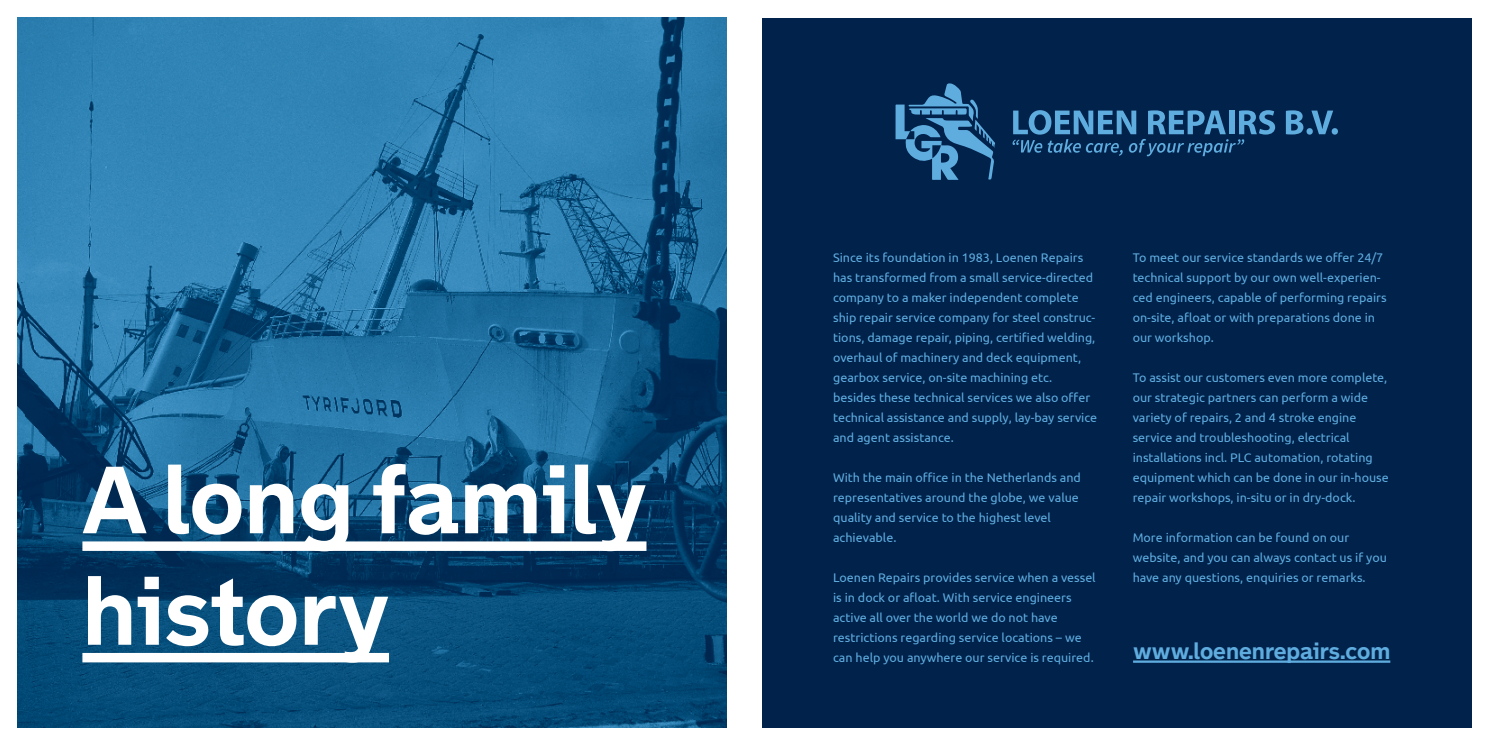
<style>
.page{position:relative;width:1489px;height:745px;background:#fff}
.page>*{position:absolute;margin:0;border:0;box-sizing:border-box;transform-origin:0 0}
.t1{font:700 92.75px/111.4px "Bolder";color:#fff}
.t2{font:700 22.5px "Bolder";color:#5facdf}
.t3{font:12.5px/20px "Ubuntu";color:#5facdf}
</style>
<div class="page">
<div style="left:762px;top:18px;width:708px;height:708px;background:#00224b"></div>
<img style="left:18px;top:18px;width:708px;height:708px">
<div style="left:82px;top:541px;width:564px;height:9px;background:#fff"></div>
<div style="left:82px;top:652px;width:307px;height:10px;background:#fff"></div>
<hr style="left:1132px;top:660px;width:258px;height:2px;background:#5facdf">
<svg style="left:895px;top:83px;width:99px;height:97px"></svg>
<svg style="left:1012px;top:110px;width:262px;height:46px"></svg>
<svg style="left:1285px;top:110px;width:52px;height:24px"></svg>
<h1 class="t1" style="left:82px;top:448px;width:566px">A long family history</h1>
<p class="t3" style="left:833px;top:248px;width:265px">Since its foundation in 1983, Loenen Repairs has transformed from a small service-directed company to a maker independent complete ship repair service company for steel construc&shy;tions, damage repair, piping, certified welding, overhaul of machinery and deck equipment, gearbox service, on-site machining etc. besides these technical services we also offer technical assistance and supply, lay-bay service and agent assistance.</p>
<p class="t3" style="left:833px;top:467px;width:249px">With the main office in the Netherlands and representatives around the globe, we value quality and service to the highest level achievable.</p>
<p class="t3" style="left:833px;top:567px;width:264px">Loenen Repairs provides service when a vessel is in dock or afloat. With service engineers active all over the world we do not have restrictions regarding service locations – we can help you anywhere our service is required.</p>
<p class="t3" style="left:1132px;top:247px;width:255px">To meet our service standards we offer 24/7 technical support by our own well-experien&shy;ced engineers, capable of performing repairs on-site, afloat or with preparations done in our workshop.</p>
<p class="t3" style="left:1132px;top:368px;width:257px">To assist our customers even more complete, our strategic partners can perform a wide variety of repairs, 2 and 4 stroke engine service and troubleshooting, electrical installations incl. PLC automation, rotating equipment which can be done in our in-house repair workshops, in-situ or in dry-dock.</p>
<p class="t3" style="left:1132px;top:528px;width:256px">More information can be found on our website, and you can always contact us if you have any questions, enquiries or remarks.</p>
<h2 class="t2" style="left:1132px;top:639px;width:259px">www.loenenrepairs.com</h2>
</div>
